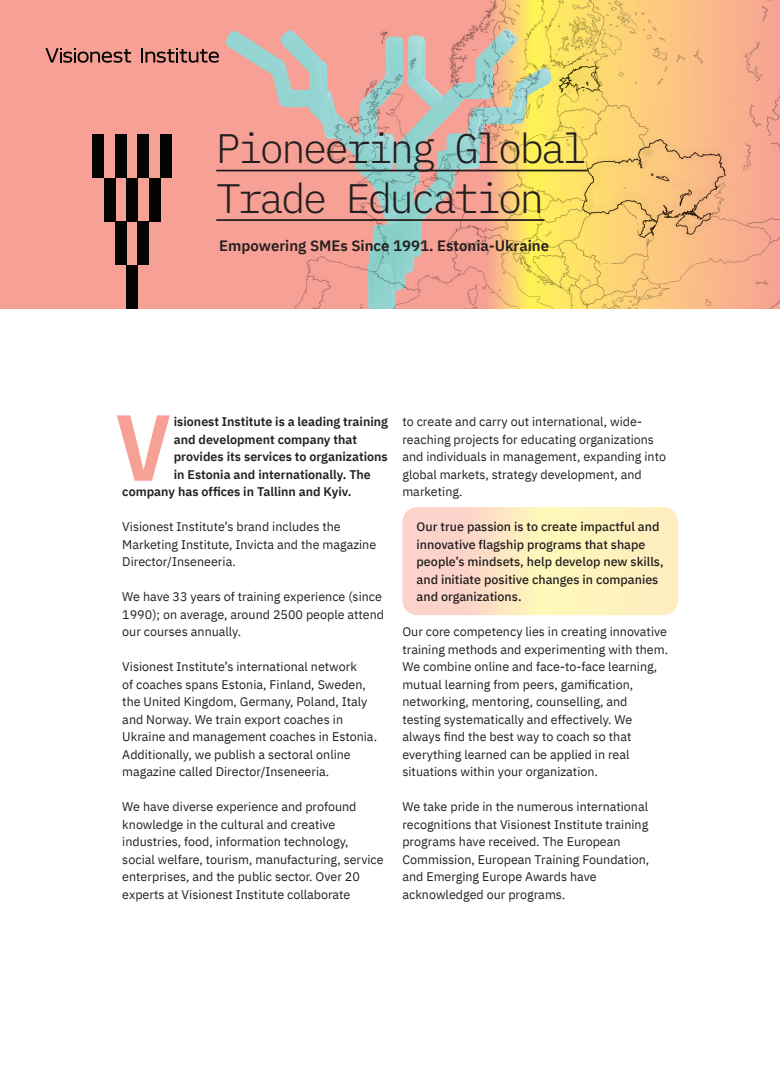
<style>
.page{position:relative;width:780px;height:1088px;background:#fff}
.page>*{position:absolute;margin:0;border:0;box-sizing:border-box;transform-origin:0 0}
.t1{font:600 93.62px "IBM Plex Mono";color:#f7a095}
.t2{font:300 41.25px/49.5px "IBM Plex Mono";letter-spacing:-.075em;color:#231f20}
.t3{font:600 15px "IBM Plex Sans";color:#231f20}
.t4{font:12.5px/17.5px "IBM Plex Sans";color:#231f20}
.t5{font:500 12.5px/17.5px "IBM Plex Sans";color:#231f20}
.t6{font:600 12.5px "IBM Plex Sans";color:#231f20}
</style>
<div class="page">
<svg style="left:402px;top:507px;width:276px;height:108px;background:#fde8c2"></svg>
<hr style="left:0;top:308px;width:780px;height:1px;background:#f7a095">
<div style="left:0;top:0;width:283px;height:308px;background:#f7a095"></div>
<img style="left:299px;top:308px;width:471px;height:1px">
<img style="left:283px;top:0;width:497px;height:308px">
<hr style="left:216px;top:170px;width:371px;height:1px;background:#231f20">
<hr style="left:216px;top:219px;width:328px;height:2px;background:#231f20">
<div style="left:93px;top:135px;width:11px;height:43px;background:#040503"></div>
<div style="left:115px;top:135px;width:11px;height:43px;background:#040503"></div>
<div style="left:138px;top:135px;width:11px;height:43px;background:#040503"></div>
<div style="left:160px;top:135px;width:11px;height:43px;background:#040503"></div>
<div style="left:104px;top:178px;width:11px;height:43px;background:#040503"></div>
<div style="left:126px;top:178px;width:12px;height:43px;background:#040503"></div>
<div style="left:149px;top:178px;width:11px;height:43px;background:#040503"></div>
<div style="left:115px;top:221px;width:11px;height:44px;background:#040503"></div>
<div style="left:138px;top:221px;width:11px;height:44px;background:#040503"></div>
<div style="left:126px;top:265px;width:12px;height:43px;background:#040503"></div>
<svg style="left:45px;top:48px;width:86px;height:15px"></svg>
<svg style="left:141px;top:48px;width:78px;height:15px"></svg>
<h2 class="t2" style="left:216px;top:121px;width:373px">Pioneering Global<br>Trade Education</h2>
<p class="t3" style="left:219px;top:234px;width:331px">Empowering SMEs Since 1991. Estonia-Ukraine</p>
<h1 class="t1" style="left:115px;top:374px;width:58px">V</h1>
<p class="t6" style="left:174px;top:412px;width:216px">isionest Institute is a leading training</p>
<p class="t6" style="left:174px;top:429px;width:185px">and development company that</p>
<p class="t6" style="left:174px;top:447px;width:215px">provides its services to organizations</p>
<p class="t6" style="left:174px;top:464px;width:199px">in Estonia and internationally. The</p>
<p class="t6" style="left:122px;top:482px;width:231px">company has offices in Tallinn and Kyiv.</p>
<p class="t4" style="left:122px;top:517px;width:255px">Visionest Institute’s brand includes the<br>Marketing Institute, Invicta and the magazine<br>Director/Inseneeria.</p>
<p class="t4" style="left:122px;top:587px;width:263px">We have 33 years of training experience (since<br>1990); on average, around 2500 people attend our courses annually.</p>
<p class="t4" style="left:122px;top:657px;width:256px">Visionest Institute’s international network<br>of coaches spans Estonia, Finland, Sweden, the United Kingdom, Germany, Poland, Italy and Norway. We train export coaches in Ukraine and management coaches in Estonia.<br>Additionally, we publish a sectoral online magazine called Director/Inseneeria.</p>
<p class="t4" style="left:122px;top:797px;width:263px">We have diverse experience and profound knowledge in the cultural and creative industries, food, information technology, social welfare, tourism, manufacturing, service enterprises, and the public sector. Over 20 experts at Visionest Institute collaborate</p>
<p class="t4" style="left:402px;top:412px;width:265px">to create and carry out international, wide&shy;reaching projects for educating organizations and individuals in management, expanding into global markets, strategy development, and marketing.</p>
<p class="t5" style="left:416px;top:517px;width:248px">Our true passion is to create impactful and innovative flagship programs that shape people’s mindsets, help develop new skills, and initiate positive changes in companies and organizations.</p>
<p class="t4" style="left:402px;top:622px;width:267px">Our core competency lies in creating innovative training methods and experimenting with them.<br>We combine online and face-to-face learning, mutual learning from peers, gamification, networking, mentoring, counselling, and testing systematically and effectively. We always find the best way to coach so that everything learned can be applied in real situations within your organization.</p>
<p class="t4" style="left:402px;top:797px;width:248px">We take pride in the numerous international recognitions that Visionest Institute training programs have received. The European Commission, European Training Foundation, and Emerging Europe Awards have acknowledged our programs.</p>
</div>
